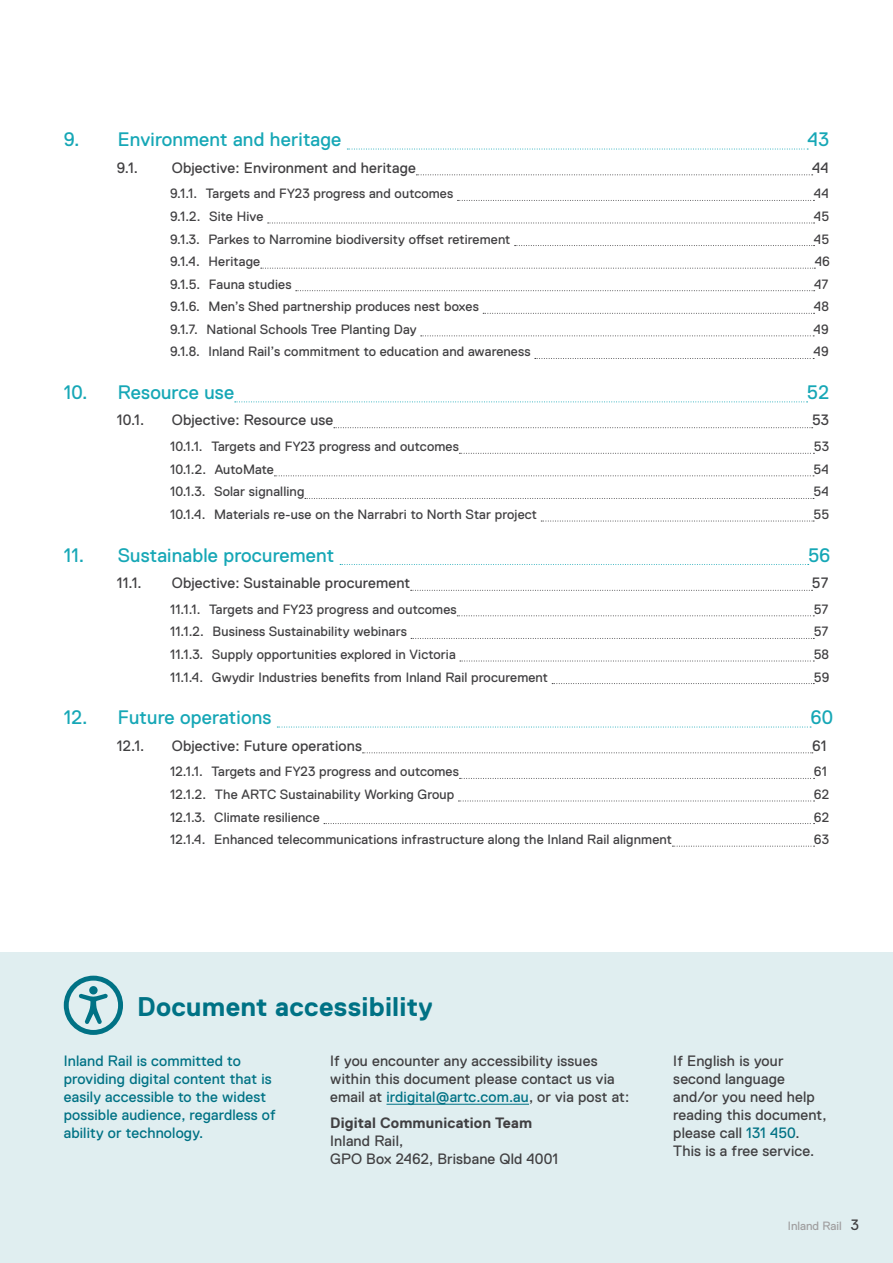
<style>
.page{position:relative;width:893px;height:1263px;background:#fff}
.page>*{position:absolute;margin:0;border:0;box-sizing:border-box;transform-origin:0 0}
.t1{font:700 27px "Replica LL";letter-spacing:.01em;color:#007285}
.t2{font:19.5px "Replica LL";letter-spacing:.01em;color:#16a7b6}
.t3{font:15px/18px "Replica LL";letter-spacing:.01em;color:#414042}
.t4{font:15px/18px "Replica LL";letter-spacing:.01em;color:#007285}
.t5{font:13.5px "Replica LL";letter-spacing:.01em;color:#414042}
.t6{font:12px "Replica LL";color:#a09fa0}
.s1{color:#007285}
.s2{font-weight:700}
.s3{font-size:15px;color:#414042}
</style>
<div class="page">
<div style="left:0;top:952px;width:893px;height:311px;background:#e0eef0"></div>
<svg style="left:347px;top:149px;width:461px;height:1px"></svg>
<svg style="left:416px;top:174px;width:397px;height:1px"></svg>
<svg style="left:457px;top:200px;width:357px;height:1px"></svg>
<svg style="left:268px;top:223px;width:547px;height:1px"></svg>
<svg style="left:515px;top:245px;width:300px;height:1px"></svg>
<svg style="left:261px;top:268px;width:554px;height:1px"></svg>
<svg style="left:296px;top:290px;width:519px;height:1px"></svg>
<svg style="left:483px;top:313px;width:332px;height:1px"></svg>
<svg style="left:421px;top:335px;width:393px;height:1px"></svg>
<svg style="left:535px;top:358px;width:279px;height:1px"></svg>
<svg style="left:235px;top:401px;width:573px;height:1px"></svg>
<svg style="left:334px;top:427px;width:479px;height:1px"></svg>
<svg style="left:459px;top:453px;width:355px;height:1px"></svg>
<svg style="left:274px;top:475px;width:540px;height:1px"></svg>
<svg style="left:305px;top:498px;width:509px;height:1px"></svg>
<svg style="left:541px;top:521px;width:273px;height:1px"></svg>
<svg style="left:340px;top:564px;width:469px;height:1px"></svg>
<svg style="left:411px;top:590px;width:402px;height:1px"></svg>
<svg style="left:457px;top:615px;width:357px;height:1px"></svg>
<svg style="left:411px;top:638px;width:403px;height:1px"></svg>
<svg style="left:460px;top:661px;width:354px;height:1px"></svg>
<svg style="left:552px;top:683px;width:262px;height:1px"></svg>
<svg style="left:277px;top:727px;width:534px;height:1px"></svg>
<svg style="left:363px;top:752px;width:450px;height:1px"></svg>
<svg style="left:459px;top:778px;width:356px;height:1px"></svg>
<svg style="left:458px;top:801px;width:357px;height:1px"></svg>
<svg style="left:324px;top:823px;width:491px;height:1px"></svg>
<svg style="left:672px;top:846px;width:143px;height:1px"></svg>
<hr style="left:386px;top:1104px;width:143px;height:1px;background:#007285">
<svg style="left:64px;top:976px;width:59px;height:59px"></svg>
<p class="t2" style="left:64px;top:129px;width:279px">9. Environment and heritage</p>
<p class="t2" style="left:807px;top:129px;width:23px">43</p>
<p class="t3" style="left:117px;top:158px;width:23px">9.1.</p>
<p class="t3" style="left:172px;top:158px;width:246px">Objective: Environment and heritage</p>
<p class="t3" style="left:812px;top:158px;width:18px">44</p>
<p class="t5" style="left:170px;top:186px;width:285px">9.1.1. Targets and FY23 progress and outcomes</p>
<p class="t5" style="left:814px;top:186px;width:16px">44</p>
<p class="t5" style="left:170px;top:209px;width:95px">9.1.2. Site Hive</p>
<p class="t5" style="left:814px;top:209px;width:17px">45</p>
<p class="t5" style="left:170px;top:231px;width:342px">9.1.3. Parkes to Narromine biodiversity offset retirement</p>
<p class="t5" style="left:814px;top:231px;width:17px">45</p>
<p class="t5" style="left:170px;top:254px;width:92px">9.1.4. Heritage</p>
<p class="t5" style="left:815px;top:254px;width:17px">46</p>
<p class="t5" style="left:170px;top:276px;width:123px">9.1.5. Fauna studies</p>
<p class="t5" style="left:814px;top:276px;width:16px">47</p>
<p class="t5" style="left:170px;top:299px;width:310px">9.1.6. Men’s Shed partnership produces nest boxes</p>
<p class="t5" style="left:814px;top:299px;width:17px">48</p>
<p class="t5" style="left:170px;top:322px;width:248px">9.1.7. National Schools Tree Planting Day</p>
<p class="t5" style="left:813px;top:322px;width:17px">49</p>
<p class="t5" style="left:170px;top:344px;width:362px">9.1.8. Inland Rail’s commitment to education and awareness</p>
<p class="t5" style="left:813px;top:344px;width:17px">49</p>
<p class="t2" style="left:64px;top:381px;width:172px">10. Resource use</p>
<p class="t2" style="left:807px;top:381px;width:24px">52</p>
<p class="t3" style="left:117px;top:411px;width:29px">10.1.</p>
<p class="t3" style="left:172px;top:411px;width:163px">Objective: Resource use</p>
<p class="t3" style="left:812px;top:411px;width:19px">53</p>
<p class="t5" style="left:170px;top:439px;width:290px">10.1.1. Targets and FY23 progress and outcomes</p>
<p class="t5" style="left:814px;top:439px;width:17px">53</p>
<p class="t5" style="left:170px;top:462px;width:105px">10.1.2. AutoMate</p>
<p class="t5" style="left:813px;top:462px;width:17px">54</p>
<p class="t5" style="left:170px;top:484px;width:136px">10.1.3. Solar signalling</p>
<p class="t5" style="left:813px;top:484px;width:17px">54</p>
<p class="t5" style="left:170px;top:507px;width:368px">10.1.4. Materials re-use on the Narrabri to North Star project</p>
<p class="t5" style="left:813px;top:507px;width:17px">55</p>
<p class="t2" style="left:64px;top:544px;width:272px">11. Sustainable procurement</p>
<p class="t2" style="left:808px;top:544px;width:24px">56</p>
<p class="t3" style="left:117px;top:574px;width:26px">11.1.</p>
<p class="t3" style="left:172px;top:574px;width:240px">Objective: Sustainable procurement</p>
<p class="t3" style="left:812px;top:574px;width:18px">57</p>
<p class="t5" style="left:170px;top:602px;width:288px">11.1.1. Targets and FY23 progress and outcomes</p>
<p class="t5" style="left:814px;top:602px;width:16px">57</p>
<p class="t5" style="left:170px;top:624px;width:238px">11.1.2. Business Sustainability webinars</p>
<p class="t5" style="left:814px;top:624px;width:16px">57</p>
<p class="t5" style="left:170px;top:647px;width:287px">11.1.3. Supply opportunities explored in Victoria</p>
<p class="t5" style="left:814px;top:647px;width:17px">58</p>
<p class="t5" style="left:170px;top:669px;width:379px">11.1.4. Gwydir Industries benefits from Inland Rail procurement</p>
<p class="t5" style="left:814px;top:669px;width:17px">59</p>
<p class="t2" style="left:64px;top:706px;width:209px">12. Future operations</p>
<p class="t2" style="left:810px;top:706px;width:24px">60</p>
<p class="t3" style="left:117px;top:736px;width:29px">12.1.</p>
<p class="t3" style="left:172px;top:736px;width:192px">Objective: Future operations</p>
<p class="t3" style="left:812px;top:736px;width:16px">61</p>
<p class="t5" style="left:170px;top:764px;width:290px">12.1.1. Targets and FY23 progress and outcomes</p>
<p class="t5" style="left:814px;top:764px;width:14px">61</p>
<p class="t5" style="left:170px;top:787px;width:286px">12.1.2. The ARTC Sustainability Working Group</p>
<p class="t5" style="left:814px;top:787px;width:17px">62</p>
<p class="t5" style="left:170px;top:809px;width:151px">12.1.3. Climate resilience</p>
<p class="t5" style="left:814px;top:809px;width:17px">62</p>
<p class="t5" style="left:170px;top:832px;width:503px">12.1.4. Enhanced telecommunications infrastructure along the Inland Rail alignment</p>
<p class="t5" style="left:814px;top:832px;width:17px">63</p>
<h2 class="t1" style="left:137px;top:991px;width:297px">Document accessibility</h2>
<p class="t4" style="left:64px;top:1052px;width:213px">Inland Rail is committed to providing digital content that is easily accessible to the widest possible audience, regardless of ability or technology.</p>
<p class="t3" style="left:330px;top:1052px;width:300px">If you encounter any accessibility issues within this document please contact us via email at <span class="s1">irdigital@artc.com.au</span>, or via post at:</p>
<p class="t3" style="left:330px;top:1114px;width:229px"><span class="s2">Digital Communication Team<br></span>Inland Rail,<br>GPO Box 2462, Brisbane Qld 4001</p>
<p class="t3" style="left:673px;top:1052px;width:155px">If English is your second language and/or you need help reading this document, please call <span class="s1">131 450</span>.<br>This is a free service.</p>
<p class="t6" style="left:788px;top:1219px;width:73px">Inland Rail <span class="s3">3</span></p>
</div>
